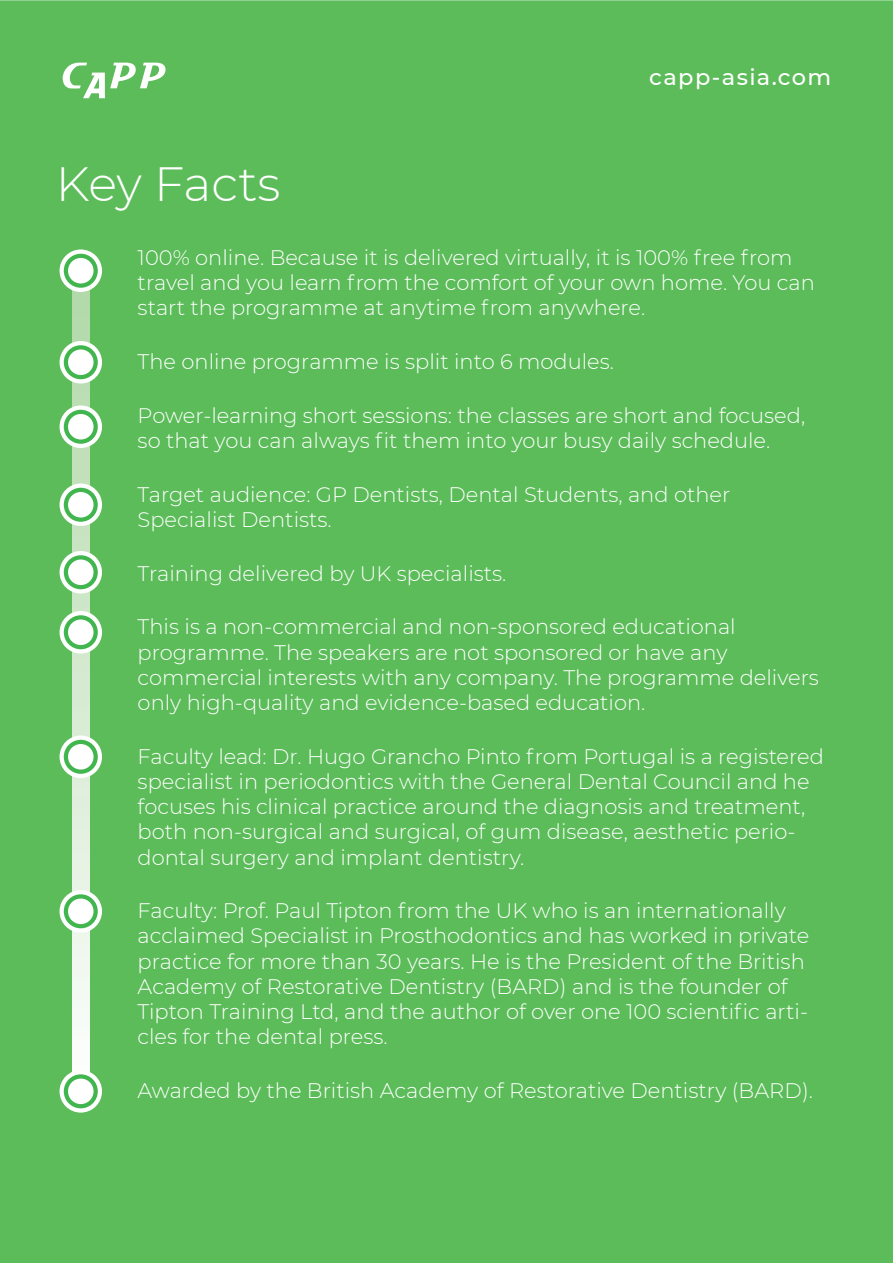
<style>
.page{position:relative;width:893px;height:1263px;background:#5bbc59}
.page>*{position:absolute;margin:0;border:0;box-sizing:border-box;transform-origin:0 0}
.t1{font:300 48px "Montserrat";letter-spacing:-.005em;color:#fff}
.t2{font:500 22.5px "Montserrat";letter-spacing:.06em;color:#fff}
.t3{font:300 21px/25.2px "Montserrat";color:#fff}
</style>
<div class="page">
<svg style="left:63px;top:63px;width:103px;height:35px"></svg>
<img style="left:72px;top:290px;width:17px;height:782px">
<svg style="left:60px;top:249px;width:42px;height:43px"></svg>
<svg style="left:64px;top:254px;width:34px;height:34px"></svg>
<div style="left:68px;top:258px;width:26px;height:25px;background:#fff;border-radius:50%"></div>
<div style="left:60px;top:341px;width:42px;height:42px;background:#fff;border-radius:50%"></div>
<div style="left:64px;top:345px;width:34px;height:34px;background:#42b64e;border-radius:50%"></div>
<div style="left:68px;top:349px;width:26px;height:26px;background:#fff;border-radius:50%"></div>
<svg style="left:60px;top:405px;width:42px;height:43px"></svg>
<svg style="left:64px;top:410px;width:34px;height:34px"></svg>
<div style="left:68px;top:414px;width:26px;height:25px;background:#fff;border-radius:50%"></div>
<svg style="left:60px;top:483px;width:42px;height:43px"></svg>
<svg style="left:64px;top:488px;width:34px;height:34px"></svg>
<div style="left:68px;top:492px;width:26px;height:25px;background:#fff;border-radius:50%"></div>
<svg style="left:60px;top:551px;width:42px;height:42px"></svg>
<div style="left:64px;top:555px;width:34px;height:34px;background:#42b64e;border-radius:50%"></div>
<div style="left:68px;top:559px;width:26px;height:26px;background:#fff;border-radius:50%"></div>
<svg style="left:60px;top:611px;width:42px;height:42px"></svg>
<div style="left:64px;top:615px;width:34px;height:34px;background:#42b64e;border-radius:50%"></div>
<div style="left:68px;top:619px;width:26px;height:26px;background:#fff;border-radius:50%"></div>
<svg style="left:60px;top:735px;width:42px;height:43px"></svg>
<svg style="left:64px;top:740px;width:34px;height:34px"></svg>
<div style="left:68px;top:744px;width:26px;height:25px;background:#fff;border-radius:50%"></div>
<div style="left:60px;top:890px;width:42px;height:42px;background:#fff;border-radius:50%"></div>
<div style="left:64px;top:894px;width:34px;height:34px;background:#42b64e;border-radius:50%"></div>
<div style="left:68px;top:898px;width:26px;height:26px;background:#fff;border-radius:50%"></div>
<div style="left:60px;top:1070px;width:42px;height:42px;background:#fff;border-radius:50%"></div>
<div style="left:64px;top:1074px;width:34px;height:34px;background:#42b64e;border-radius:50%"></div>
<div style="left:68px;top:1078px;width:26px;height:26px;background:#fff;border-radius:50%"></div>
<h1 class="t1" style="left:56px;top:151px;width:226px">Key Facts</h1>
<p class="t2" style="left:649px;top:61px;width:184px">capp-asia.com</p>
<p class="t3" style="left:138px;top:244px;width:679px">100% online. Because it is delivered virtually, it is 100% free from travel and you learn from the comfort of your own home. You can start the programme at anytime from anywhere.</p>
<p class="t3" style="left:138px;top:348px;width:478px">The online programme is split into 6 modules.</p>
<p class="t3" style="left:138px;top:402px;width:669px">Power-learning short sessions: the classes are short and focused, so that you can always fit them into your busy daily schedule.</p>
<p class="t3" style="left:138px;top:481px;width:594px">Target audience: GP Dentists, Dental Students, and other<br>Specialist Dentists.</p>
<p class="t3" style="left:138px;top:560px;width:370px">Training delivered by UK specialists.</p>
<p class="t3" style="left:138px;top:614px;width:683px">This is a non-commercial and non-sponsored educational programme. The speakers are not sponsored or have any commercial interests with any company. The programme delivers only high-quality and evidence-based education.</p>
<p class="t3" style="left:138px;top:743px;width:688px">Faculty lead: Dr. Hugo Grancho Pinto from Portugal is a registered specialist in periodontics with the General Dental Council and he focuses his clinical practice around the diagnosis and treatment, both non-surgical and surgical, of gum disease, aesthetic perio&shy;dontal surgery and implant dentistry.</p>
<p class="t3" style="left:138px;top:897px;width:673px">Faculty: Prof. Paul Tipton from the UK who is an internationally acclaimed Specialist in Prosthodontics and has worked in private practice for more than 30 years. He is the President of the British Academy of Restorative Dentistry (BARD) and is the founder of Tipton Training Ltd, and the author of over one 100 scientific arti&shy;cles for the dental press.</p>
<p class="t3" style="left:138px;top:1077px;width:677px">Awarded by the British Academy of Restorative Dentistry (BARD).</p>
</div>
